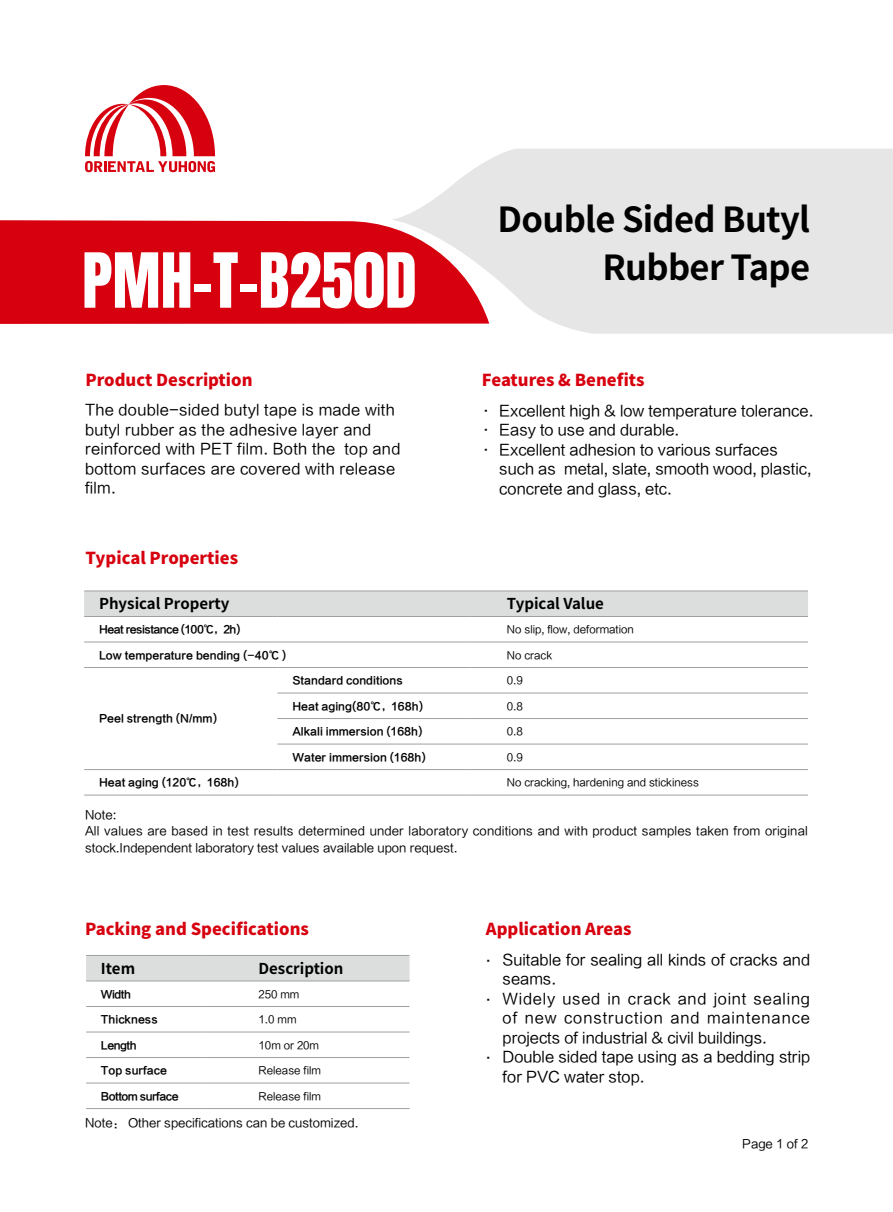
<style>
.page{position:relative;width:893px;height:1212px;background:#fff}
.page>*{position:absolute;margin:0;border:0;box-sizing:border-box;transform-origin:0 0}
.t1{font:64.5px "Anton";color:#fff}
.t2{font:700 34.5px/48px "Source Han Sans CN";letter-spacing:-.02em;color:#000;text-align:right}
.t3{font:800 16.5px "Source Han Sans CN";color:#d7000f}
.t4{font:15px/19.5px "FZLTHJW GB1 0";color:#000}
.t5{font:15px/19.5px "FZLTHJW GB1 0";letter-spacing:.02em;color:#000}
.t6{font:700 15px "Source Han Sans CN";color:#000}
.t7{font:12px/16.5px "FZLTHJW GB1 0";color:#000}
.t8{font:10.5px "FZLTCHJW GB1 0";color:#000}
.t9{font:10.5px "FZLTHJW GB1 0";color:#000}
.t10{font:10.5px "FZLTCHJW GB1 0";letter-spacing:-.05em;color:#000}
</style>
<div class="page">
<div style="left:86px;top:956px;width:323px;height:24px;background:#dcdddd"></div>
<hr style="left:86px;top:955px;width:115px;height:1px;background:#9fa0a0">
<hr style="left:201px;top:955px;width:208px;height:1px;background:#9fa0a0">
<hr style="left:86px;top:980px;width:115px;height:1px;background:#9fa0a0">
<hr style="left:201px;top:980px;width:208px;height:1px;background:#9fa0a0">
<hr style="left:86px;top:1031px;width:115px;height:1px;background:#9fa0a0">
<hr style="left:201px;top:1031px;width:208px;height:1px;background:#9fa0a0">
<hr style="left:86px;top:1083px;width:115px;height:1px;background:#9fa0a0">
<hr style="left:201px;top:1083px;width:208px;height:1px;background:#9fa0a0">
<hr style="left:86px;top:1006px;width:115px;height:1px;background:#9fa0a0">
<hr style="left:201px;top:1006px;width:208px;height:1px;background:#9fa0a0">
<hr style="left:86px;top:1057px;width:115px;height:1px;background:#9fa0a0">
<hr style="left:201px;top:1057px;width:208px;height:1px;background:#9fa0a0">
<hr style="left:86px;top:1108px;width:115px;height:1px;background:#9fa0a0">
<hr style="left:201px;top:1108px;width:208px;height:1px;background:#9fa0a0">
<div style="left:0;top:220px;width:391px;height:104px;background:#d7000f"></div>
<svg style="left:391px;top:149px;width:502px;height:185px;background:#e7d8d9"></svg>
<svg style="left:85px;top:85px;width:130px;height:87px"></svg>
<div style="left:84px;top:592px;width:724px;height:24px;background:#dcdddd"></div>
<hr style="left:84px;top:591px;width:193px;height:1px;background:#9fa0a0">
<hr style="left:277px;top:591px;width:194px;height:1px;background:#9fa0a0">
<hr style="left:471px;top:591px;width:337px;height:1px;background:#9fa0a0">
<hr style="left:84px;top:616px;width:193px;height:1px;background:#9fa0a0">
<hr style="left:277px;top:616px;width:194px;height:1px;background:#9fa0a0">
<hr style="left:471px;top:616px;width:337px;height:1px;background:#9fa0a0">
<hr style="left:84px;top:667px;width:193px;height:1px;background:#9fa0a0">
<hr style="left:277px;top:667px;width:194px;height:1px;background:#9fa0a0">
<hr style="left:471px;top:667px;width:337px;height:1px;background:#9fa0a0">
<hr style="left:277px;top:718px;width:194px;height:1px;background:#9fa0a0">
<hr style="left:471px;top:718px;width:337px;height:1px;background:#9fa0a0">
<hr style="left:84px;top:769px;width:193px;height:1px;background:#9fa0a0">
<hr style="left:277px;top:769px;width:194px;height:1px;background:#9fa0a0">
<hr style="left:471px;top:769px;width:337px;height:1px;background:#9fa0a0">
<hr style="left:84px;top:795px;width:193px;height:1px;background:#9fa0a0">
<hr style="left:277px;top:795px;width:194px;height:1px;background:#9fa0a0">
<hr style="left:471px;top:795px;width:337px;height:1px;background:#9fa0a0">
<hr style="left:84px;top:642px;width:193px;height:1px;background:#9fa0a0">
<hr style="left:277px;top:642px;width:194px;height:1px;background:#9fa0a0">
<hr style="left:471px;top:642px;width:337px;height:1px;background:#9fa0a0">
<hr style="left:277px;top:693px;width:194px;height:1px;background:#9fa0a0">
<hr style="left:471px;top:693px;width:337px;height:1px;background:#9fa0a0">
<hr style="left:277px;top:744px;width:194px;height:1px;background:#9fa0a0">
<hr style="left:471px;top:744px;width:337px;height:1px;background:#9fa0a0">
<h1 class="t1" style="left:82px;top:248px;width:336px">PMH-T-B250D</h1>
<p class="t3" style="left:85px;top:370px;width:169px">Product Description</p>
<p class="t5" style="left:85px;top:401px;width:317px">The double-sided butyl tape is made with butyl rubber as the adhesive layer and reinforced with PET film. Both the top and bottom surfaces are covered with release film.</p>
<p class="t3" style="left:85px;top:549px;width:154px">Typical Properties</p>
<h2 class="t2" style="left:498px;top:196px;width:314px">Double Sided Butyl<br>Rubber Tape</h2>
<p class="t3" style="left:482px;top:370px;width:164px">Features &amp; Benefits</p>
<p class="t4" style="left:479px;top:401px;width:336px">· Excellent high &amp; low temperature tolerance. · Easy to use and durable.<br>· Excellent adhesion to various surfaces</p>
<p class="t4" style="left:499px;top:460px;width:313px">such as metal, slate, smooth wood, plastic, concrete and glass, etc.</p>
<p class="t6" style="left:99px;top:595px;width:132px">Physical Property</p>
<p class="t6" style="left:507px;top:595px;width:99px">Typical Value</p>
<p class="t10" style="left:99px;top:624px;width:143px">Heat resistance (100℃，2h)</p>
<p class="t9" style="left:507px;top:624px;width:129px">No slip, flow, deformation</p>
<p class="t8" style="left:99px;top:649px;width:189px">Low temperature bending (-40℃ )</p>
<p class="t9" style="left:507px;top:649px;width:47px">No crack</p>
<p class="t8" style="left:99px;top:713px;width:120px">Peel strength (N/mm)</p>
<p class="t8" style="left:292px;top:675px;width:112px">Standard conditions</p>
<p class="t9" style="left:507px;top:675px;width:18px">0.9</p>
<p class="t8" style="left:292px;top:700px;width:132px">Heat aging(80℃，168h)</p>
<p class="t9" style="left:507px;top:700px;width:18px">0.8</p>
<p class="t8" style="left:292px;top:726px;width:132px">Alkali immersion (168h)</p>
<p class="t9" style="left:507px;top:726px;width:18px">0.8</p>
<p class="t8" style="left:292px;top:751px;width:135px">Water immersion (168h)</p>
<p class="t9" style="left:507px;top:751px;width:18px">0.9</p>
<p class="t8" style="left:99px;top:777px;width:141px">Heat aging (120℃，168h)</p>
<p class="t9" style="left:507px;top:777px;width:194px">No cracking, hardening and stickiness</p>
<p class="t7" style="left:85px;top:807px;width:724px">Note:<br>All values are based in test results determined under laboratory conditions and with product samples taken from original stock.Independent laboratory test values available upon request.</p>
<p class="t3" style="left:85px;top:920px;width:225px">Packing and Specifications</p>
<p class="t6" style="left:101px;top:960px;width:36px">Item</p>
<p class="t6" style="left:259px;top:960px;width:86px">Description</p>
<p class="t8" style="left:101px;top:988px;width:31px">Width</p>
<p class="t9" style="left:259px;top:988px;width:42px">250 mm</p>
<p class="t8" style="left:101px;top:1013px;width:58px">Thickness</p>
<p class="t9" style="left:259px;top:1013px;width:39px">1.0 mm</p>
<p class="t8" style="left:101px;top:1039px;width:37px">Length</p>
<p class="t9" style="left:259px;top:1039px;width:62px">10m or 20m</p>
<p class="t8" style="left:101px;top:1065px;width:68px">Top surface</p>
<p class="t9" style="left:259px;top:1065px;width:64px">Release film</p>
<p class="t10" style="left:101px;top:1090px;width:79px">Bottom surface</p>
<p class="t9" style="left:259px;top:1090px;width:64px">Release film</p>
<p class="t7" style="left:85px;top:1114px;width:275px">Note： Other specifications can be customized.</p>
<p class="t3" style="left:486px;top:920px;width:147px">Application Areas</p>
<p class="t4" style="left:503px;top:950px;width:309px">Suitable for sealing all kinds of cracks and seams.<br>Widely used in crack and joint sealing of new construction and maintenance projects of industrial &amp; civil buildings.<br>Double sided tape using as a bedding strip for PVC water stop.</p>
<p class="t4" style="left:481px;top:951px;width:16px">·</p>
<p class="t4" style="left:481px;top:990px;width:16px">·</p>
<p class="t4" style="left:481px;top:1049px;width:16px">·</p>
<p class="t7" style="left:742px;top:1136px;width:68px">Page 1 of 2</p>
</div>
